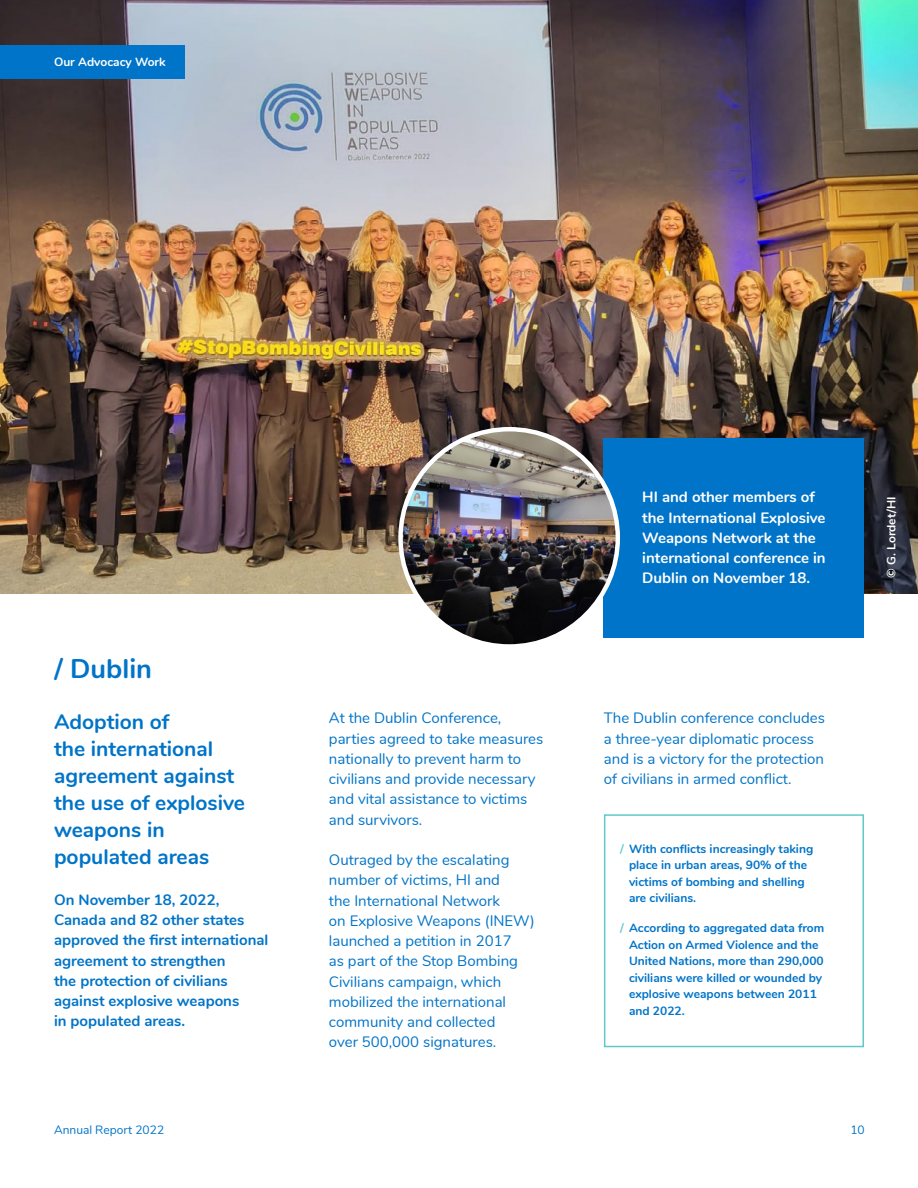
<style>
.page{position:relative;width:918px;height:1188px;background:#fff}
.page>*{position:absolute;margin:0;border:0;box-sizing:border-box;transform-origin:0 0}
.t1{font:700 27px "Nunito";color:#0074c8}
.t2{font:700 21px/27px "Nunito";color:#0074c8}
.t3{font:15px/20.2px "Nunito";color:#0074c8}
.t4{font:700 15px/20.2px "Nunito";color:#0074c8}
.t5{font:700 15px/20.2px "Nunito";color:#fff}
.t6{font:700 12px/16.5px "Nunito";color:#0074c8}
.t7{font:700 12px "Nunito";color:#fff}
.t8{font:12px "Nunito";color:#0074c8}
.s1{color:#5fcac9}
</style>
<div class="page">
<img style="left:0;top:0;width:918px;height:594px">
<div style="left:0;top:45px;width:184px;height:34px;background:#0074c8"></div>
<div style="left:604px;top:438px;width:260px;height:200px;background:#0074c8"></div>
<div style="left:604px;top:814px;width:260px;height:233px;border:2px solid #5fcac9"></div>
<img style="left:401px;top:429px;width:217px;height:217px;border-radius:109px">
<p class="t7" style="left:54px;top:53px;width:113px">Our Advocacy Work</p>
<h1 class="t1" style="left:55px;top:649px;width:99px">/ Dublin</h1>
<h2 class="t2" style="left:54px;top:707px;width:193px">Adoption of<br>the international agreement against the use of explosive weapons in populated areas</h2>
<p class="t4" style="left:54px;top:889px;width:216px">On November 18, 2022,<br>Canada and 82 other states approved the first international agreement to strengthen<br>the protection of civilians against explosive weapons<br>in populated areas.</p>
<p class="t3" style="left:329px;top:707px;width:216px">At the Dublin Conference, parties agreed to take measures nationally to prevent harm to civilians and provide necessary and vital assistance to victims and survivors.</p>
<p class="t3" style="left:329px;top:849px;width:207px">Outraged by the escalating number of victims, HI and<br>the International Network<br>on Explosive Weapons (INEW) launched a petition in 2017<br>as part of the Stop Bombing<br>Civilians campaign, which mobilized the international community and collected<br>over 500,000 signatures.</p>
<p class="t5" style="left:642px;top:486px;width:185px">HI and other members of the International Explosive<br>Weapons Network at the international conference in<br>Dublin on November 18.</p>
<p class="t3" style="left:604px;top:707px;width:223px">The Dublin conference concludes a three-year diplomatic process and is a victory for the protection of civilians in armed conflict.</p>
<p class="t6" style="left:629px;top:840px;width:186px;text-indent:-9px"><span class="s1">/</span> With conflicts increasingly taking place in urban areas, 90% of the victims of bombing and shelling are civilians.</p>
<p class="t6" style="left:629px;top:919px;width:197px;text-indent:-9px"><span class="s1">/</span> According to aggregated data from<br>Action on Armed Violence and the<br>United Nations, more than 290,000 civilians were killed or wounded by explosive weapons between 2011 and 2022.</p>
<p class="t7" style="left:883px;top:578px;width:82px;rotate:-90deg">© G. Lordet/HI</p>
<p class="t8" style="left:54px;top:1121px;width:112px">Annual Report 2022</p>
<p class="t8" style="left:850px;top:1121px;width:16px">10</p>
</div>
